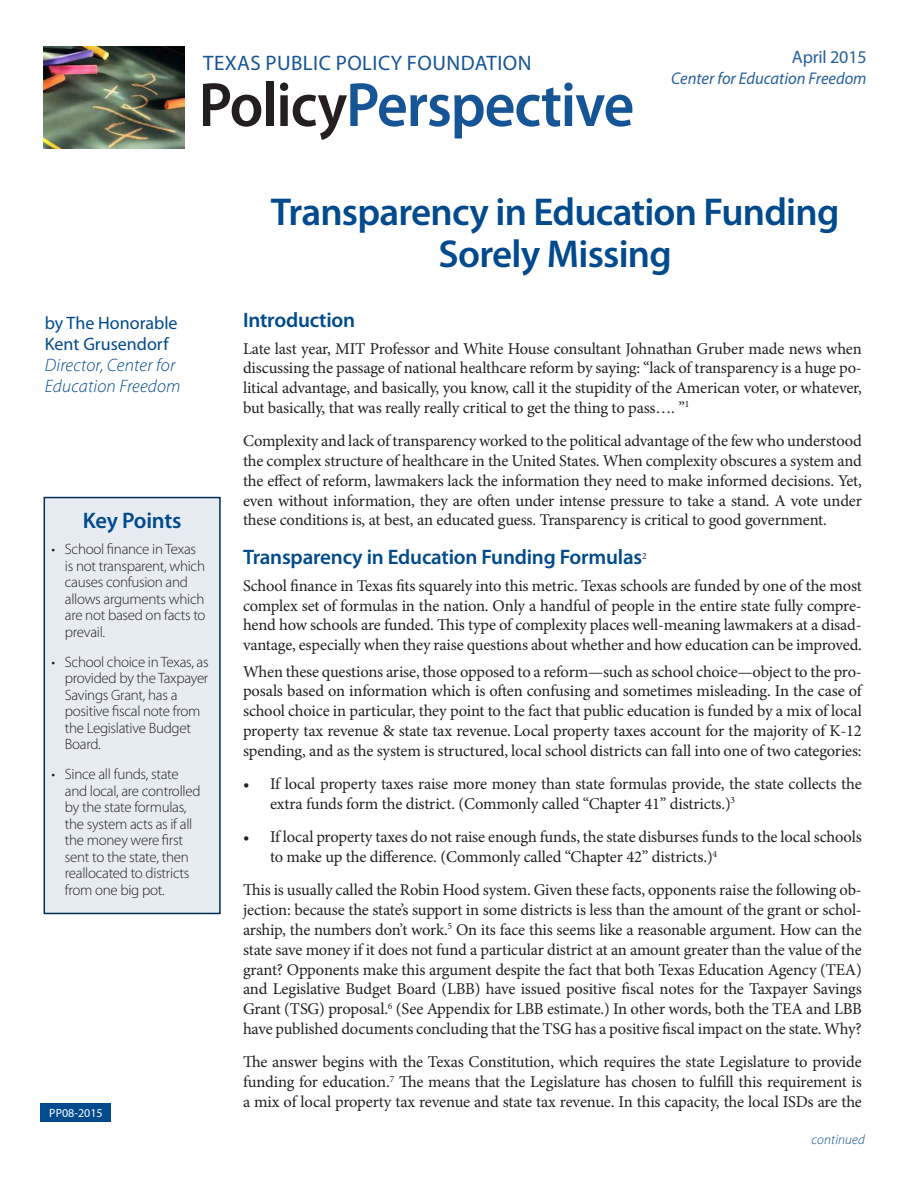
<style>
.page{position:relative;width:918px;height:1188px;background:#fff}
.page>*{position:absolute;margin:0;border:0;box-sizing:border-box;transform-origin:0 0}
.t1{font:600 63px "Myriad Pro";letter-spacing:-.02em;color:#155495;scale:.95 1}
.t2{font:600 39px/42px "Myriad Pro";letter-spacing:-.02em;color:#004a8d;text-align:center}
.t3{font:600 22.5px "Myriad Pro";letter-spacing:-.015em;color:#004a8d}
.first_paragraph{font:600 21px "Myriad Pro";letter-spacing:-.01em;color:#004a8d}
.t4{font:21px "Myriad Pro";letter-spacing:.02em;color:#155495}
.t5{font:italic 300 18px/21px "Myriad Pro";letter-spacing:.01em;color:#004a8d}
.t6{font:18px "Myriad Pro";color:#004a8d}
.t7{font:18px "Myriad Pro";letter-spacing:-.01em;color:#27609d}
.t8{font:italic 16.95px "Myriad Pro";color:#27609d}
.t9{font:16.5px/19.8px "Minion Pro";letter-spacing:-.01em;color:#231f20;text-align:justify}
.t10{font:300 15px/16.5px "Myriad Pro";letter-spacing:-.02em;color:#231f20}
.t11{font:italic 300 13.5px "Myriad Pro";letter-spacing:.01em;color:#004a8d}
.t12{font:12px "Myriad Pro";color:#fff}
.s1{color:#231f20}
</style>
<div class="page">
<div style="left:40px;top:1104px;width:71px;height:18px;background:#004a8d"></div>
<img style="left:43px;top:47px;width:141px;height:101px">
<div style="left:44px;top:497px;width:177px;height:417px;background:#e7ecf3;border:2px solid #002c55"></div>
<p class="t4" style="left:203px;top:50px;width:330px">TEXAS PUBLIC POLICY FOUNDATION</p>
<p class="t1" style="left:199px;top:65px;width:460px"><span class="s1">Policy</span>Perspective</p>
<p class="t7" style="left:792px;top:46px;width:76px">April 2015</p>
<p class="t8" style="left:671px;top:68px;width:197px">Center for Education Freedom</p>
<p class="t6" style="left:45px;top:312px;width:134px">by The Honorable</p>
<p class="t6" style="left:45px;top:333px;width:125px">Kent Grusendorf</p>
<p class="t5" style="left:45px;top:354px;width:137px">Director, Center for<br>Education Freedom</p>
<p class="t3" style="left:83px;top:506px;width:100px">Key Points</p>
<p class="t10" style="left:65px;top:541px;width:142px;text-indent:-14px">• School finance in Texas is not transparent, which causes confusion and allows arguments which are not based on facts to prevail.</p>
<p class="t10" style="left:65px;top:654px;width:145px;text-indent:-14px">• School choice in Texas, as provided by the Taxpayer<br>Savings Grant, has a positive fiscal note from the Legislative Budget<br>Board.</p>
<p class="t10" style="left:65px;top:766px;width:137px;text-indent:-14px">• Since all funds, state and local, are controlled by the state formulas, the system acts as if all the money were first sent to the state, then reallocated to districts from one big pot.</p>
<p class="t12" style="left:49px;top:1106px;width:55px">PP08-2015</p>
<p class="t2" style="left:271px;top:190px;width:570px">Transparency in Education Funding<br>Sorely Missing</p>
<p class="first_paragraph" style="left:243px;top:307px;width:114px">Introduction</p>
<p class="t9" style="left:243px;top:338px;width:620px">Late last year, MIT Professor and White House consultant Johnathan Gruber made news when discussing the passage of national healthcare reform by saying: “lack of transparency is a huge po&shy;litical advantage, and basically, you know, call it the stupidity of the American voter, or whatever, but basically, that was really really critical to get the thing to pass…. ”<sup>1</sup></p>
<p class="t9" style="left:243px;top:431px;width:620px">Complexity and lack of transparency worked to the political advantage of the few who understood the complex structure of healthcare in the United States. When complexity obscures a system and the effect of reform, lawmakers lack the information they need to make informed decisions. Yet, even without information, they are often under intense pressure to take a stand. A vote under these conditions is, at best, an educated guess. Transparency is critical to good government.</p>
<p class="first_paragraph" style="left:243px;top:544px;width:405px">Transparency in Education Funding Formulas<sup>2</sup></p>
<p class="t9" style="left:243px;top:576px;width:620px">School finance in Texas fits squarely into this metric. Texas schools are funded by one of the most complex set of formulas in the nation. Only a handful of people in the entire state fully compre&shy;hend how schools are funded. This type of complexity places well-meaning lawmakers at a disad&shy;vantage, especially when they raise questions about whether and how education can be improved.</p>
<p class="t9" style="left:243px;top:662px;width:620px">When these questions arise, those opposed to a reform—such as school choice—object to the pro&shy;posals based on information which is often confusing and sometimes misleading. In the case of school choice in particular, they point to the fact that public education is funded by a mix of local property tax revenue &amp; state tax revenue. Local property taxes account for the majority of K-12 spending, and as the system is structured, local school districts can fall into one of two categories:</p>
<p class="t9" style="left:270px;top:774px;width:593px;text-indent:-27px">• If local property taxes raise more money than state formulas provide, the state collects the extra funds form the district. (Commonly called “Chapter 41” districts.)<sup>3</sup></p>
<p class="t9" style="left:270px;top:827px;width:593px;text-indent:-27px">• If local property taxes do not raise enough funds, the state disburses funds to the local schools to make up the difference. (Commonly called “Chapter 42” districts.)<sup>4</sup></p>
<p class="t9" style="left:243px;top:880px;width:620px">This is usually called the Robin Hood system. Given these facts, opponents raise the following ob&shy;jection: because the state’s support in some districts is less than the amount of the grant or schol&shy;arship, the numbers don’t work.<sup>5</sup> On its face this seems like a reasonable argument. How can the state save money if it does not fund a particular district at an amount greater than the value of the grant? Opponents make this argument despite the fact that both Texas Education Agency (TEA) and Legislative Budget Board (LBB) have issued positive fiscal notes for the Taxpayer Savings Grant (TSG) proposal.<sup>6</sup> (See Appendix for LBB estimate.) In other words, both the TEA and LBB have published documents concluding that the TSG has a positive fiscal impact on the state. Why?</p>
<p class="t9" style="left:243px;top:1052px;width:620px">The answer begins with the Texas Constitution, which requires the state Legislature to provide funding for education.<sup>7</sup> The means that the Legislature has chosen to fulfill this requirement is a mix of local property tax revenue and state tax revenue. In this capacity, the local ISDs are the</p>
<p class="t11" style="left:812px;top:1132px;width:55px">continued</p>
</div>
